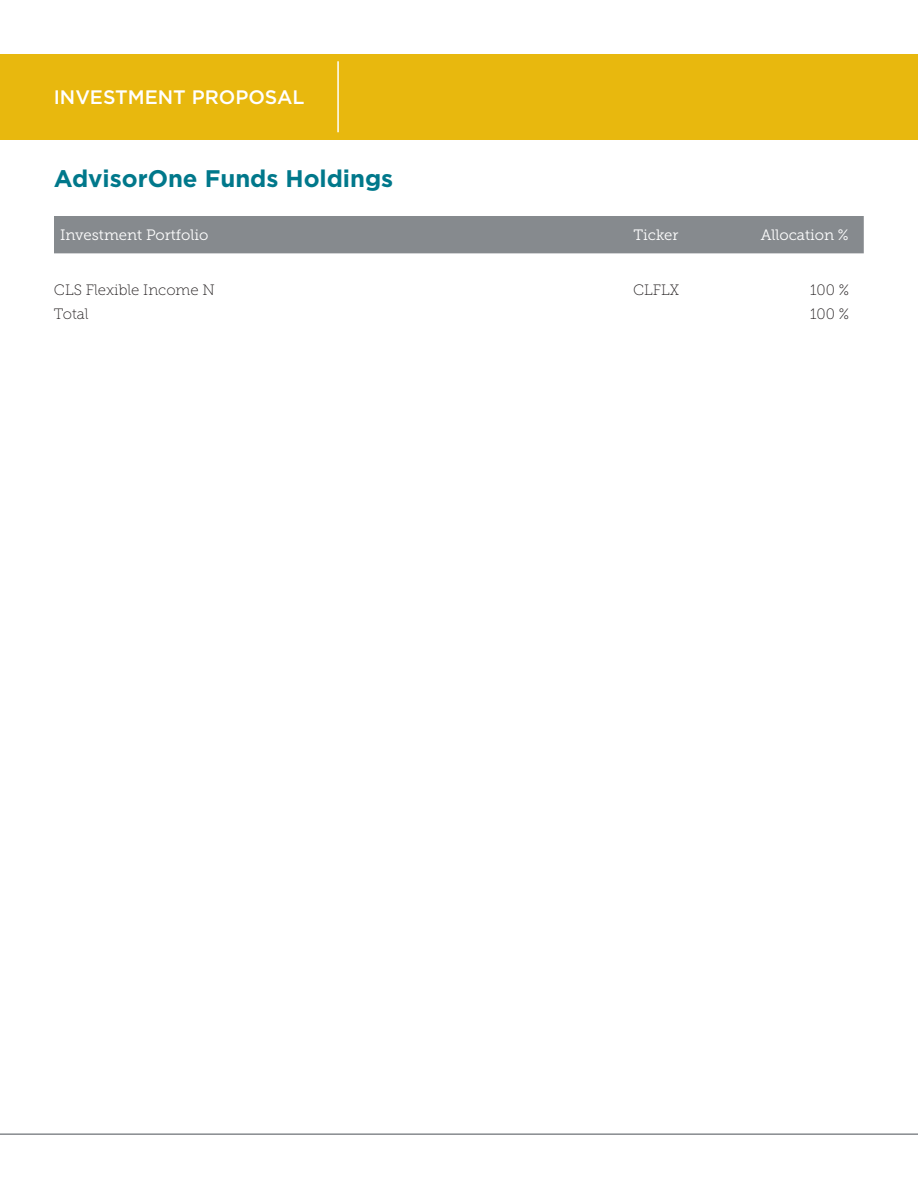
<style>
.page{position:relative;width:918px;height:1188px;background:#fff}
.page>*{position:absolute;margin:0;border:0;box-sizing:border-box;transform-origin:0 0}
.t1{font:700 24px "Gotham";color:#00788b}
.t2{font:500 19.5px "Gotham";color:#fff}
.t3{font:15px "Museo Slab 300";letter-spacing:-.005em;color:#fff}
.t4{font:15px "Museo Slab 100";color:#231f20}
</style>
<div class="page">
<div style="left:0;top:54px;width:918px;height:85px;background:#e8b80e"></div>
<hr style="left:337px;top:61px;width:2px;height:71px;background:#fff">
<hr style="left:0;top:1133px;width:918px;height:2px;background:#868a8e">
<div style="left:54px;top:216px;width:810px;height:37px;background:#868a8e"></div>
<h2 class="t2" style="left:54px;top:84px;width:252px">INVESTMENT PROPOSAL</h2>
<h1 class="t1" style="left:54px;top:163px;width:341px">AdvisorOne Funds Holdings</h1>
<p class="t3" style="left:60px;top:227px;width:150px">Investment Portfolio</p>
<p class="t3" style="left:633px;top:227px;width:47px">Ticker</p>
<p class="t3" style="left:761px;top:227px;width:89px">Allocation %</p>
<p class="t4" style="left:54px;top:282px;width:162px">CLS Flexible Income N</p>
<p class="t4" style="left:633px;top:282px;width:48px">CLFLX</p>
<p class="t4" style="left:810px;top:282px;width:40px">100 %</p>
<p class="t4" style="left:54px;top:306px;width:36px">Total</p>
<p class="t4" style="left:810px;top:306px;width:40px">100 %</p>
</div>
